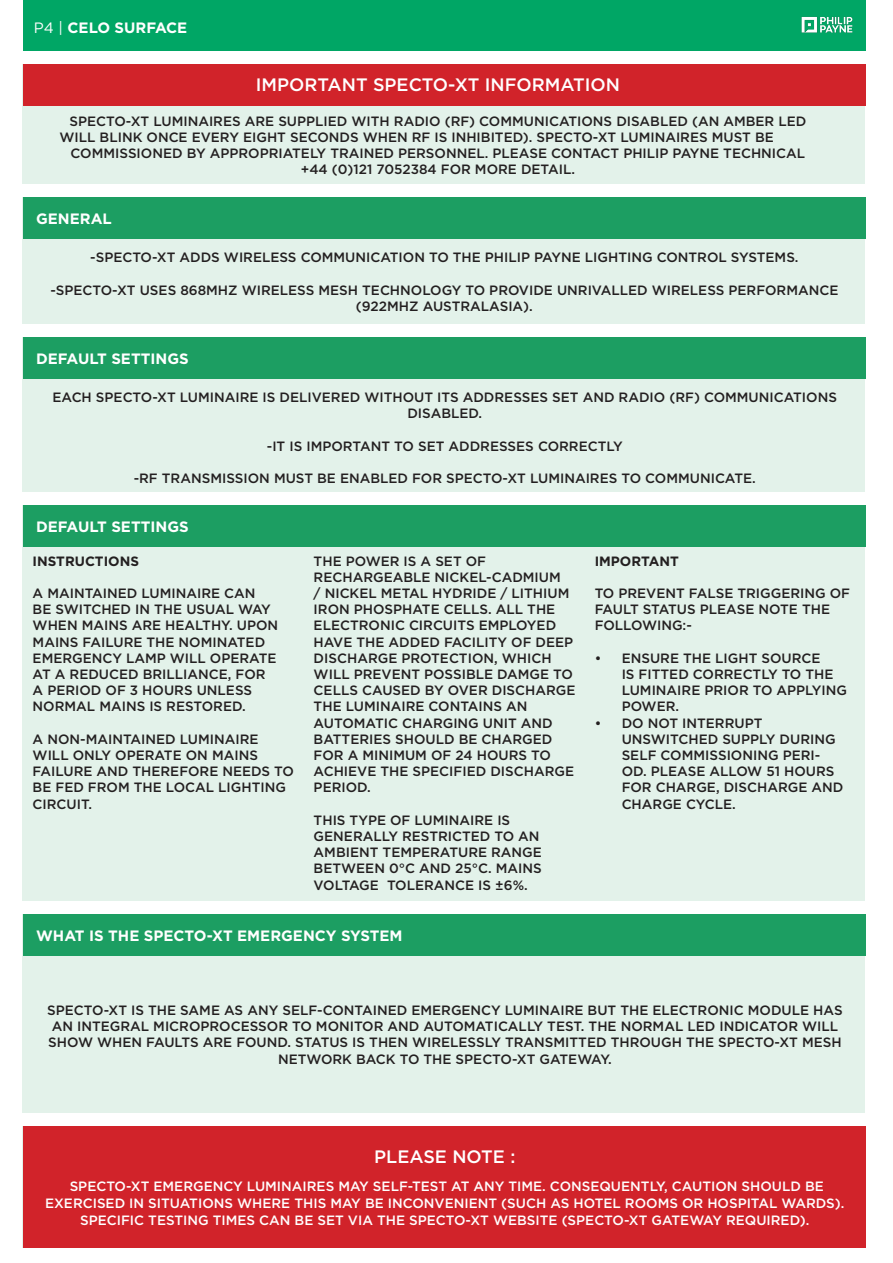
<style>
.page{position:relative;width:893px;height:1263px;background:#fff}
.page>*{position:absolute;margin:0;border:0;box-sizing:border-box;transform-origin:0 0}
.t1{font:500 18px "Gotham";color:#fff}
.t2{font:700 15px "Gotham";color:#fff}
.t3{font:500 13.5px/16.2px "Gotham";color:#231f20}
.t4{font:500 13.5px/17.2px "Gotham";color:#fff;text-align:center}
.t5{font:700 13.5px "Gotham";color:#231f20}
.s1{font-weight:400}
</style>
<div class="page">
<div style="left:23px;top:56px;width:842px;height:1192px;background:#e3f2ea"></div>
<div style="left:23px;top:0;width:842px;height:52px;background:#00a665"></div>
<div style="left:10px;top:52px;width:877px;height:12px;background:#fff"></div>
<div style="left:23px;top:64px;width:842px;height:41px;background:#d1232a"></div>
<div style="left:23px;top:197px;width:842px;height:41px;background:#1c9e62"></div>
<div style="left:11px;top:324px;width:867px;height:13px;background:#fff"></div>
<div style="left:23px;top:1125px;width:843px;height:123px;background:#d1232a"></div>
<div style="left:10px;top:184px;width:867px;height:13px;background:#fff"></div>
<div style="left:23px;top:337px;width:843px;height:41px;background:#1c9e62"></div>
<div style="left:10px;top:1113px;width:867px;height:12px;background:#fff"></div>
<div style="left:11px;top:492px;width:867px;height:13px;background:#fff"></div>
<div style="left:23px;top:505px;width:843px;height:41px;background:#1c9e62"></div>
<div style="left:11px;top:901px;width:867px;height:13px;background:#fff"></div>
<div style="left:23px;top:914px;width:843px;height:41px;background:#1c9e62"></div>
<img style="left:801px;top:16px;width:52px;height:17px">
<p class="t2" style="left:34px;top:18px;width:155px"><span class="s1">P4 |</span> CELO SURFACE</p>
<p class="t1" style="left:256px;top:73px;width:366px">IMPORTANT SPECTO-XT INFORMATION</p>
<p class="t3" style="left:70px;top:113px;width:738px">SPECTO-XT LUMINAIRES ARE SUPPLIED WITH RADIO (RF) COMMUNICATIONS DISABLED (AN AMBER LED</p>
<p class="t3" style="left:60px;top:129px;width:716px">WILL BLINK ONCE EVERY EIGHT SECONDS WHEN RF IS INHIBITED). SPECTO-XT LUMINAIRES MUST BE</p>
<p class="t3" style="left:71px;top:145px;width:736px">COMMISSIONED BY APPROPRIATELY TRAINED PERSONNEL. PLEASE CONTACT PHILIP PAYNE TECHNICAL</p>
<p class="t3" style="left:301px;top:161px;width:276px">+44 (0)121 7052384 FOR MORE DETAIL.</p>
<p class="t2" style="left:36px;top:209px;width:77px">GENERAL</p>
<p class="t3" style="left:90px;top:249px;width:710px">-SPECTO-XT ADDS WIRELESS COMMUNICATION TO THE PHILIP PAYNE LIGHTING CONTROL SYSTEMS.</p>
<p class="t3" style="left:50px;top:282px;width:789px;text-align:center">-SPECTO-XT USES 868MHZ WIRELESS MESH TECHNOLOGY TO PROVIDE UNRIVALLED WIRELESS PERFORMANCE (922MHZ AUSTRALASIA).</p>
<p class="t2" style="left:36px;top:349px;width:154px">DEFAULT SETTINGS</p>
<p class="t3" style="left:53px;top:389px;width:786px;text-align:center">EACH SPECTO-XT LUMINAIRE IS DELIVERED WITHOUT ITS ADDRESSES SET AND RADIO (RF) COMMUNICATIONS<br>DISABLED.</p>
<p class="t3" style="left:267px;top:438px;width:357px">-IT IS IMPORTANT TO SET ADDRESSES CORRECTLY</p>
<p class="t3" style="left:134px;top:470px;width:624px">-RF TRANSMISSION MUST BE ENABLED FOR SPECTO-XT LUMINAIRES TO COMMUNICATE.</p>
<p class="t2" style="left:36px;top:517px;width:154px">DEFAULT SETTINGS</p>
<p class="t5" style="left:33px;top:552px;width:108px">INSTRUCTIONS</p>
<p class="t3" style="left:33px;top:585px;width:247px">A MAINTAINED LUMINAIRE CAN<br>BE SWITCHED IN THE USUAL WAY<br>WHEN MAINS ARE HEALTHY. UPON<br>MAINS FAILURE THE NOMINATED<br>EMERGENCY LAMP WILL OPERATE<br>AT A REDUCED BRILLIANCE, FOR<br>A PERIOD OF 3 HOURS UNLESS<br>NORMAL MAINS IS RESTORED.</p>
<p class="t3" style="left:33px;top:731px;width:263px">A NON-MAINTAINED LUMINAIRE<br>WILL ONLY OPERATE ON MAINS<br>FAILURE AND THEREFORE NEEDS TO<br>BE FED FROM THE LOCAL LIGHTING<br>CIRCUIT.</p>
<p class="t3" style="left:314px;top:552px;width:263px">THE POWER IS A SET OF<br>RECHARGEABLE NICKEL-CADMIUM<br>/ NICKEL METAL HYDRIDE / LITHIUM<br>IRON PHOSPHATE CELLS. ALL THE<br>ELECTRONIC CIRCUITS EMPLOYED<br>HAVE THE ADDED FACILITY OF DEEP<br>DISCHARGE PROTECTION, WHICH<br>WILL PREVENT POSSIBLE DAMGE TO<br>CELLS CAUSED BY OVER DISCHARGE</p>
<p class="t3" style="left:314px;top:698px;width:262px">THE LUMINAIRE CONTAINS AN<br>AUTOMATIC CHARGING UNIT AND<br>BATTERIES SHOULD BE CHARGED<br>FOR A MINIMUM OF 24 HOURS TO<br>ACHIEVE THE SPECIFIED DISCHARGE<br>PERIOD.</p>
<p class="t3" style="left:314px;top:812px;width:230px">THIS TYPE OF LUMINAIRE IS<br>GENERALLY RESTRICTED TO AN<br>AMBIENT TEMPERATURE RANGE<br>BETWEEN 0°C AND 25°C. MAINS<br>VOLTAGE TOLERANCE IS ±6%.</p>
<p class="t2" style="left:36px;top:926px;width:368px">WHAT IS THE SPECTO-XT EMERGENCY SYSTEM</p>
<p class="t5" style="left:595px;top:552px;width:86px">IMPORTANT</p>
<p class="t3" style="left:595px;top:585px;width:257px">TO PREVENT FALSE TRIGGERING OF<br>FAULT STATUS PLEASE NOTE THE<br>FOLLOWING:-</p>
<p class="t3" style="left:622px;top:650px;width:227px;text-indent:-27px">• ENSURE THE LIGHT SOURCE<br>IS FITTED CORRECTLY TO THE<br>LUMINAIRE PRIOR TO APPLYING<br>POWER.</p>
<p class="t3" style="left:622px;top:714px;width:223px;text-indent:-27px">• DO NOT INTERRUPT<br>UNSWITCHED SUPPLY DURING<br>SELF COMMISSIONING PERI-<br>OD. PLEASE ALLOW 51 HOURS<br>FOR CHARGE, DISCHARGE AND<br>CHARGE CYCLE.</p>
<p class="t3" style="left:47px;top:1002px;width:797px;text-align:center">SPECTO-XT IS THE SAME AS ANY SELF-CONTAINED EMERGENCY LUMINAIRE BUT THE ELECTRONIC MODULE HAS AN INTEGRAL MICROPROCESSOR TO MONITOR AND AUTOMATICALLY TEST. THE NORMAL LED INDICATOR WILL SHOW WHEN FAULTS ARE FOUND. STATUS IS THEN WIRELESSLY TRANSMITTED THROUGH THE SPECTO-XT MESH NETWORK BACK TO THE SPECTO-XT GATEWAY.</p>
<p class="t1" style="left:374px;top:1145px;width:143px">PLEASE NOTE :</p>
<p class="t4" style="left:45px;top:1177px;width:801px">SPECTO-XT EMERGENCY LUMINAIRES MAY SELF-TEST AT ANY TIME. CONSEQUENTLY, CAUTION SHOULD BE<br>EXERCISED IN SITUATIONS WHERE THIS MAY BE INCONVENIENT (SUCH AS HOTEL ROOMS OR HOSPITAL WARDS).<br>SPECIFIC TESTING TIMES CAN BE SET VIA THE SPECTO-XT WEBSITE (SPECTO-XT GATEWAY REQUIRED).</p>
</div>
